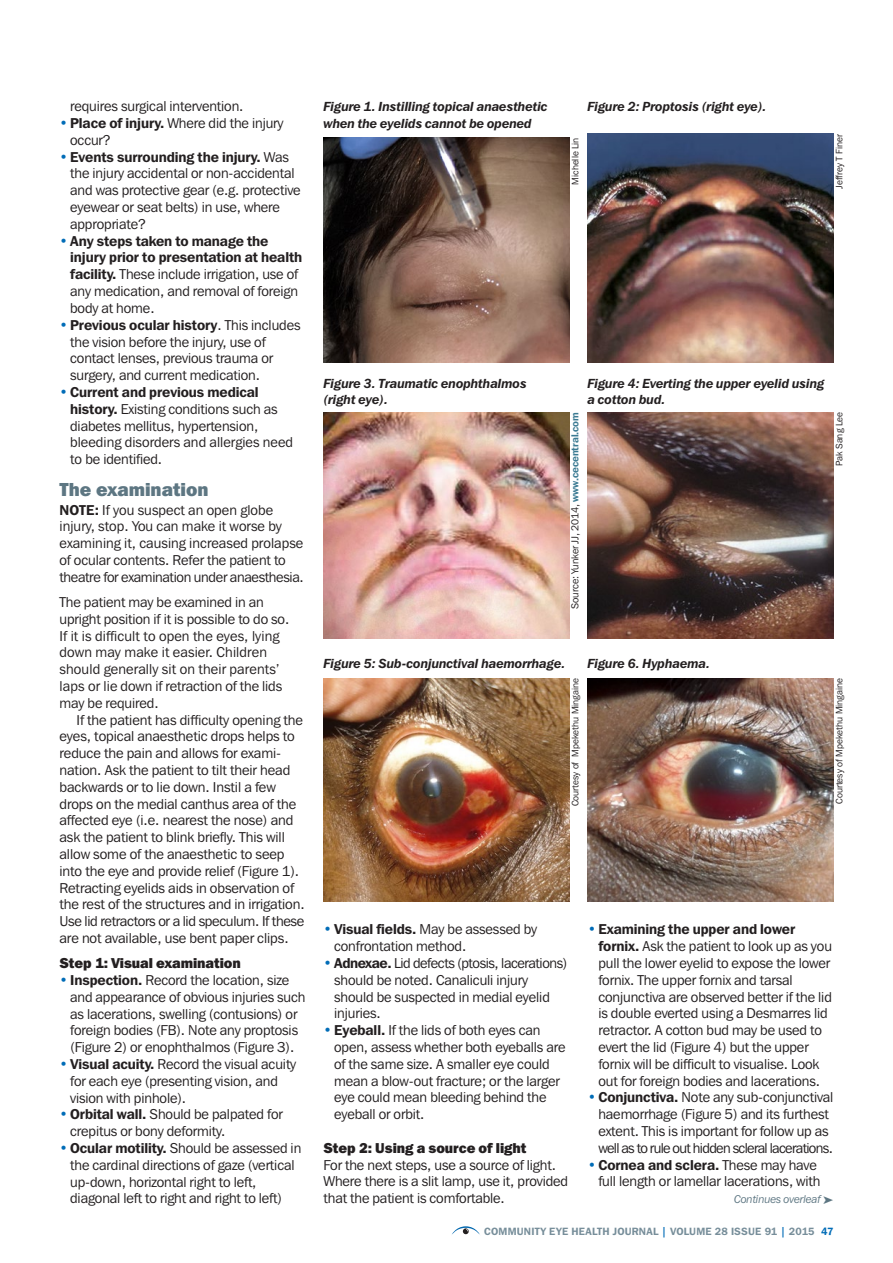
<style>
.page{position:relative;width:893px;height:1263px;background:#fff}
.page>*{position:absolute;margin:0;border:0;box-sizing:border-box;transform-origin:0 0}
.t1{font:800 18.75px "Franklin Gothic IT Cby BT";color:#5d7682}
.t2{font:14.25px/16.8px "Franklin Gothic IT Cby BT";letter-spacing:-.005em;color:#231f20}
.t3{font:800 14.25px "Franklin Gothic IT Cby BT";letter-spacing:-.005em;color:#231f20}
.t4{font:italic 600 13.2px/16.8px "Franklin Gothic IT Cby BT";letter-spacing:-.005em;color:#231f20}
.t5{font:italic 11.25px "Franklin Gothic IT Cby BT";letter-spacing:-.005em;color:#5d7682}
.t6{font:600 10.5px "Franklin Gothic IT Cby BT";letter-spacing:.02em;color:#778e9a}
.t7{font:10.2px "Franklin Gothic IT Cby BT";letter-spacing:-.005em;color:#231f20}
.t8{font:9.3px "Franklin Gothic IT Cby BT";color:#231f20}
.s1{font-weight:800;color:#006cb7}
.s2{font-weight:600}
.s3{font-weight:600;color:#3c7b93}
.s4{color:#006cb7}
</style>
<div class="page">
<svg style="left:452px;top:1226px;width:28px;height:9px"></svg>
<img style="left:587px;top:678px;width:246px;height:223px">
<img style="left:587px;top:412px;width:246px;height:227px">
<img style="left:587px;top:134px;width:246px;height:228px">
<img style="left:323px;top:678px;width:246px;height:223px">
<img style="left:323px;top:412px;width:246px;height:227px">
<img style="left:323px;top:138px;width:246px;height:224px">
<p class="t2" style="left:70px;top:98px;width:175px">requires surgical intervention.</p>
<p class="t2" style="left:70px;top:114px;width:215px;text-indent:-11px"><span class="s1">•</span> <span class="s2">Place of injury.</span> Where did the injury occur?</p>
<p class="t2" style="left:70px;top:148px;width:232px;text-indent:-11px"><span class="s1">•</span> <span class="s2">Events surrounding the injury.</span> Was the injury accidental or non-accidental and was protective gear (e.g. protective eyewear or seat belts) in use, where appropriate?</p>
<p class="t2" style="left:70px;top:232px;width:234px;text-indent:-11px"><span class="s1">•</span> <span class="s2">Any steps taken to manage the injury prior to presentation at health facility.</span> These include irrigation, use of any medication, and removal of foreign body at home.</p>
<p class="t2" style="left:70px;top:316px;width:232px;text-indent:-11px"><span class="s1">•</span> <span class="s2">Previous ocular history</span>. This includes the vision before the injury, use of contact lenses, previous trauma or surgery, and current medication.</p>
<p class="t2" style="left:70px;top:383px;width:225px;text-indent:-11px"><span class="s1">•</span> <span class="s2">Current and previous medical history.</span> Existing conditions such as diabetes mellitus, hypertension, bleeding disorders and allergies need to be identified.</p>
<h1 class="t1" style="left:60px;top:478px;width:150px">The examination</h1>
<p class="t2" style="left:60px;top:501px;width:246px"><span class="s2">NOTE:</span> If you suspect an open globe injury, stop. You can make it worse by examining it, causing increased prolapse of ocular contents. Refer the patient to theatre for examination under anaesthesia.</p>
<p class="t2" style="left:60px;top:593px;width:231px">The patient may be examined in an upright position if it is possible to do so.<br>If it is difficult to open the eyes, lying down may make it easier. Children should generally sit on their parents’ laps or lie down if retraction of the lids may be required.</p>
<p class="t2" style="left:60px;top:711px;width:247px;text-indent:17px">If the patient has difficulty opening the eyes, topical anaesthetic drops helps to reduce the pain and allows for exami&shy;nation. Ask the patient to tilt their head backwards or to lie down. Instil a few drops on the medial canthus area of the affected eye (i.e. nearest the nose) and ask the patient to blink briefly. This will allow some of the anaesthetic to seep into the eye and provide relief (Figure 1).<br>Retracting eyelids aids in observation of the rest of the structures and in irrigation.<br>Use lid retractors or a lid speculum. If these are not available, use bent paper clips.</p>
<p class="t3" style="left:60px;top:954px;width:183px">Step 1: Visual examination</p>
<p class="t2" style="left:70px;top:971px;width:237px;text-indent:-11px"><span class="s1">•</span> <span class="s2">Inspection.</span> Record the location, size and appearance of obvious injuries such as lacerations, swelling (contusions) or foreign bodies (FB). Note any proptosis (Figure 2) or enophthalmos (Figure 3).</p>
<p class="t2" style="left:70px;top:1055px;width:228px;text-indent:-11px"><span class="s1">•</span> <span class="s2">Visual acuity.</span> Record the visual acuity for each eye (presenting vision, and vision with pinhole).</p>
<p class="t2" style="left:70px;top:1106px;width:214px;text-indent:-11px"><span class="s1">•</span> <span class="s2">Orbital wall.</span> Should be palpated for crepitus or bony deformity.</p>
<p class="t2" style="left:70px;top:1139px;width:233px;text-indent:-11px"><span class="s1">•</span> <span class="s2">Ocular motility.</span> Should be assessed in the cardinal directions of gaze (vertical up-down, horizontal right to left, diagonal left to right and right to left)</p>
<p class="t4" style="left:323px;top:98px;width:226px">Figure 1. Instilling topical anaesthetic when the eyelids cannot be opened</p>
<p class="t4" style="left:587px;top:98px;width:181px">Figure 2: Proptosis (right eye).</p>
<p class="t8" style="left:570px;top:185px;width:49px;rotate:-90deg">Michelle Lin</p>
<p class="t8" style="left:834px;top:189px;width:56px;rotate:-90deg">Jeffrey T Finer</p>
<p class="t4" style="left:323px;top:374px;width:205px">Figure 3. Traumatic enophthalmos (right eye).</p>
<p class="t4" style="left:587px;top:374px;width:238px">Figure 4: Everting the upper eyelid using a cotton bud.</p>
<p class="t7" style="left:569px;top:609px;width:198px;rotate:-90deg">Source: Yunker JJ, 2014, <span class="s3">www.cecentral.com</span></p>
<p class="t8" style="left:834px;top:466px;width:55px;rotate:-90deg">Pak Sang Lee</p>
<p class="t4" style="left:323px;top:655px;width:243px">Figure 5: Sub-conjunctival haemorrhage.</p>
<p class="t4" style="left:587px;top:655px;width:124px">Figure 6. Hyphaema.</p>
<p class="t8" style="left:569px;top:806px;width:130px;rotate:-90deg">Courtesy of Mpekethu Mingaine</p>
<p class="t8" style="left:834px;top:804px;width:127px;rotate:-90deg">Courtesy of Mpekethu Mingaine</p>
<p class="t2" style="left:334px;top:921px;width:204px;text-indent:-11px"><span class="s1">•</span> <span class="s2">Visual fields.</span> May be assessed by confrontation method.</p>
<p class="t2" style="left:334px;top:954px;width:235px;text-indent:-11px"><span class="s1">•</span> <span class="s2">Adnexae.</span> Lid defects (ptosis, lacerations) should be noted. Canaliculi injury should be suspected in medial eyelid injuries.</p>
<p class="t2" style="left:334px;top:1021px;width:233px;text-indent:-11px"><span class="s1">•</span> <span class="s2">Eyeball.</span> If the lids of both eyes can open, assess whether both eyeballs are of the same size. A smaller eye could mean a blow-out fracture; or the larger eye could mean bleeding behind the eyeball or orbit.</p>
<p class="t3" style="left:323px;top:1138px;width:205px">Step 2: Using a source of light</p>
<p class="t2" style="left:323px;top:1156px;width:246px">For the next steps, use a source of light.<br>Where there is a slit lamp, use it, provided that the patient is comfortable.</p>
<p class="t2" style="left:598px;top:921px;width:235px;text-indent:-11px"><span class="s1">•</span> <span class="s2">Examining the upper and lower fornix.</span> Ask the patient to look up as you pull the lower eyelid to expose the lower fornix. The upper fornix and tarsal conjunctiva are observed better if the lid is double everted using a Desmarres lid retractor. A cotton bud may be used to evert the lid (Figure 4) but the upper fornix will be difficult to visualise. Look out for foreign bodies and lacerations.</p>
<p class="t2" style="left:598px;top:1089px;width:237px;text-indent:-11px"><span class="s1">•</span> <span class="s2">Conjunctiva.</span> Note any sub-conjunctival haemorrhage (Figure 5) and its furthest extent. This is important for follow up as well as to rule out hidden scleral lacerations.</p>
<p class="t2" style="left:588px;top:1156px;width:234px;text-align:right"><span class="s1">•</span> <span class="s2">Cornea and sclera.</span> These may have full length or lamellar lacerations, with</p>
<p class="t5" style="left:734px;top:1192px;width:101px">Continues overleaf ➤</p>
<p class="t6" style="left:484px;top:1225px;width:351px">COMMUNITY EYE HEALTH JOURNAL <span class="s4">|</span> VOLUME 28 ISSUE 91 <span class="s4">|</span> 2015 <span class="s4">47</span></p>
</div>
